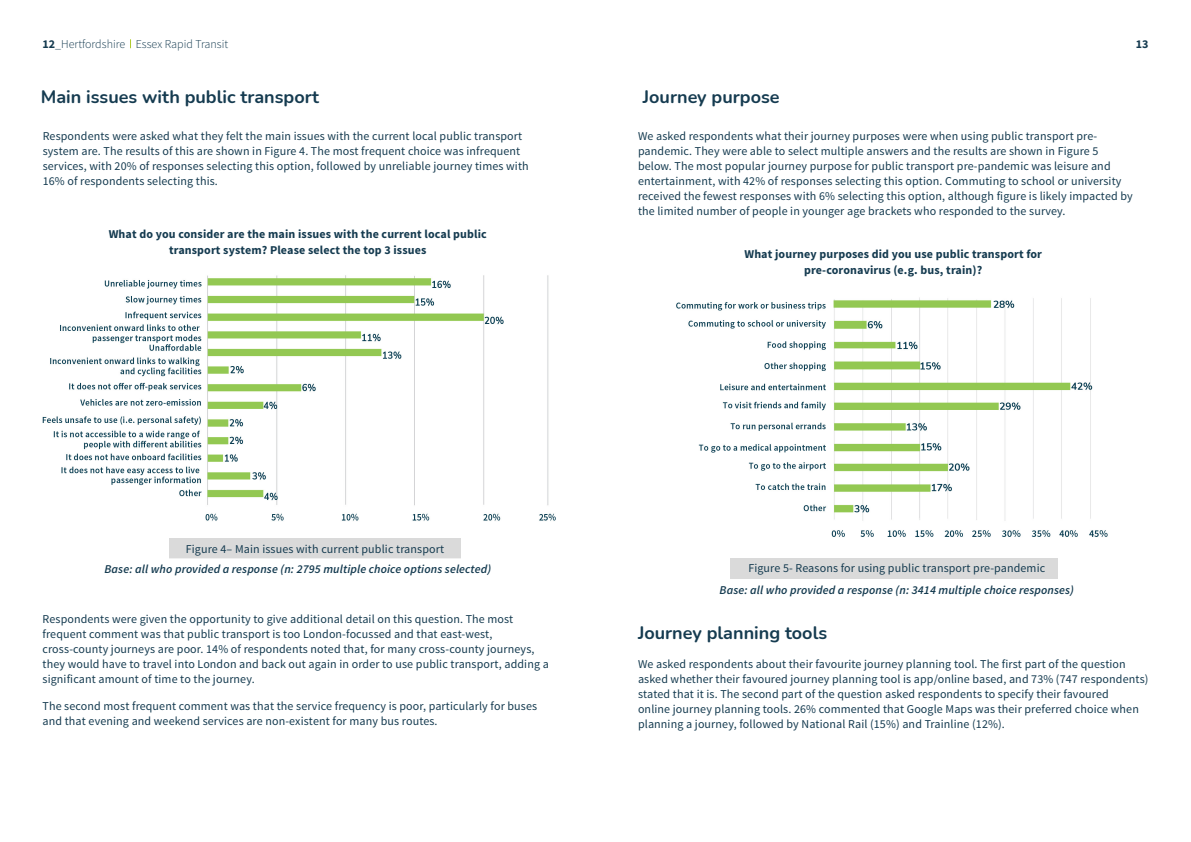
<style>
.page{position:relative;width:1191px;height:842px;background:#fff}
.page>*{position:absolute;margin:0;border:0;box-sizing:border-box;transform-origin:0 0}
.t1{font:700 18px "Nunito";color:#153b50}
.t2{font:12px/15px "Source Sans Pro";letter-spacing:.01em;color:#153b50}
.t3{font:700 12px/16px "Source Sans Pro";letter-spacing:.01em;color:#153b50;text-align:center}
.t4{font:italic 600 12px "Source Sans Pro";letter-spacing:.01em;color:#153b50}
.t5{font:300 12px "Source Sans Pro";color:#153b50}
.s1{font-weight:700}
</style>
<div class="page">
<img style="left:676px;top:297px;width:432px;height:240px">
<div style="left:169px;top:538px;width:292px;height:20px;background:#dadada"></div>
<img style="left:42px;top:275px;width:514px;height:246px">
<div style="left:730px;top:558px;width:327px;height:21px;background:#dadada"></div>
<p class="t5" style="left:43px;top:37px;width:187px"><span class="s1">12</span>_Hertfordshire Essex Rapid Transit</p>
<p class="t3" style="left:1135px;top:36px;width:14px">13</p>
<h1 class="t1" style="left:41px;top:84px;width:280px">Main issues with public transport</h1>
<p class="t2" style="left:43px;top:129px;width:487px">Respondents were asked what they felt the main issues with the current local public transport system are. The results of this are shown in Figure 4. The most frequent choice was infrequent services, with 20% of responses selecting this option, followed by unreliable journey times with 16% of respondents selecting this.</p>
<p class="t3" style="left:109px;top:227px;width:379px">What do you consider are the main issues with the current local public transport system? Please select the top 3 issues</p>
<h1 class="t1" style="left:643px;top:84px;width:138px">Journey purpose</h1>
<p class="t2" style="left:638px;top:129px;width:496px">We asked respondents what their journey purposes were when using public transport pre&shy;pandemic. They were able to select multiple answers and the results are shown in Figure 5 below. The most popular journey purpose for public transport pre-pandemic was leisure and entertainment, with 42% of responses selecting this option. Commuting to school or university received the fewest responses with 6% selecting this option, although figure is likely impacted by the limited number of people in younger age brackets who responded to the survey.</p>
<p class="t3" style="left:744px;top:246px;width:299px">What journey purposes did you use public transport for pre-coronavirus (e.g. bus, train)?</p>
<p class="t2" style="left:186px;top:541px;width:260px">Figure 4– Main issues with current public transport</p>
<p class="t4" style="left:104px;top:562px;width:388px">Base: all who provided a response (n: 2795 multiple choice options selected)</p>
<p class="t2" style="left:43px;top:612px;width:508px">Respondents were given the opportunity to give additional detail on this question. The most frequent comment was that public transport is too London-focussed and that east-west, cross-county journeys are poor. 14% of respondents noted that, for many cross-county journeys, they would have to travel into London and back out again in order to use public transport, adding a significant amount of time to the journey.</p>
<p class="t2" style="left:43px;top:698px;width:496px">The second most frequent comment was that the service frequency is poor, particularly for buses and that evening and weekend services are non-existent for many bus routes.</p>
<p class="t2" style="left:748px;top:561px;width:298px">Figure 5- Reasons for using public transport pre-pandemic</p>
<p class="t4" style="left:719px;top:582px;width:356px">Base: all who provided a response (n: 3414 multiple choice responses)</p>
<h1 class="t1" style="left:638px;top:620px;width:191px">Journey planning tools</h1>
<p class="t2" style="left:638px;top:657px;width:512px">We asked respondents about their favourite journey planning tool. The first part of the question asked whether their favoured journey planning tool is app/online based, and 73% (747 respondents) stated that it is. The second part of the question asked respondents to specify their favoured<br>online journey planning tools. 26% commented that Google Maps was their preferred choice when planning a journey, followed by National Rail (15%) and Trainline (12%).</p>
</div>
